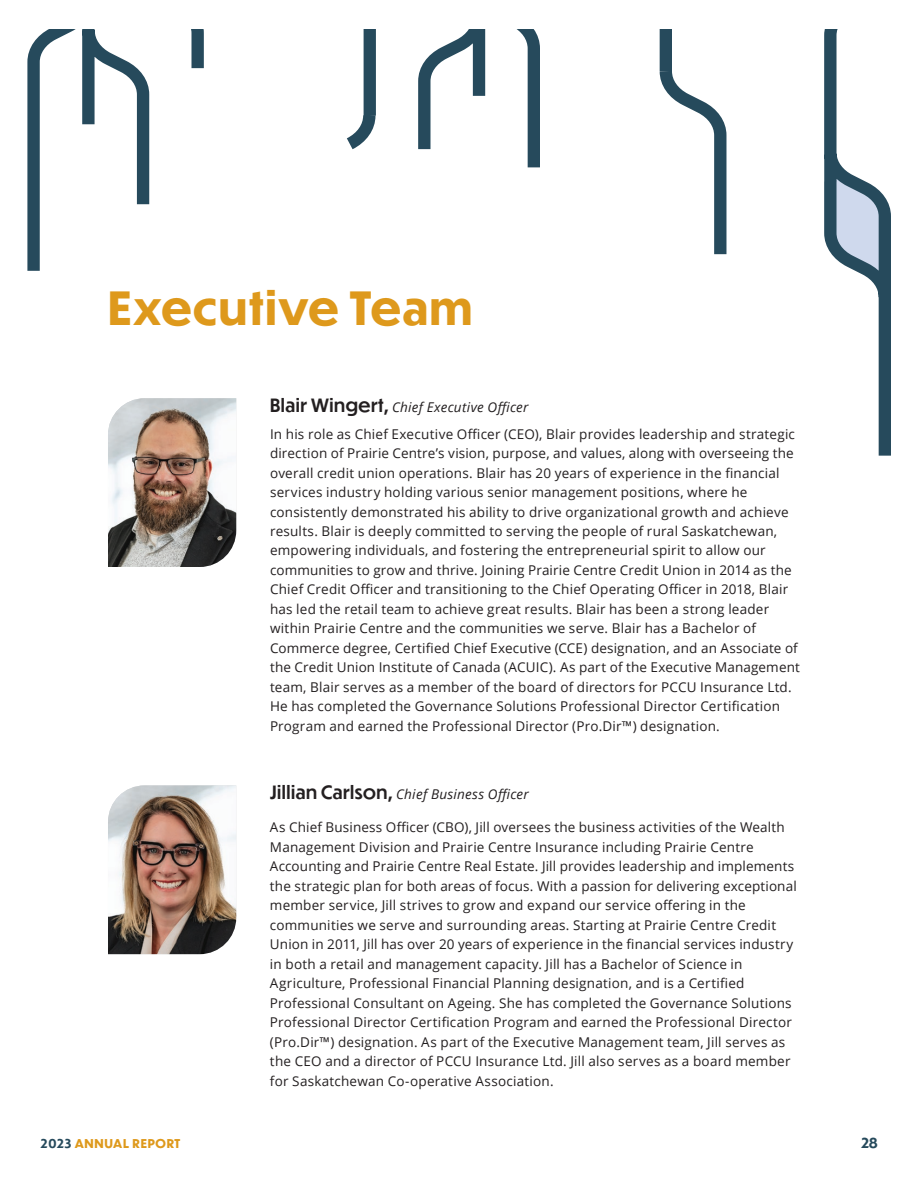
<style>
.page{position:relative;width:918px;height:1188px;background:#fff}
.page>*{position:absolute;margin:0;border:0;box-sizing:border-box;transform-origin:0 0}
.t1{font:700 45px "Dunbar Tall";letter-spacing:.04em;color:#de991c}
.t2{font:13.5px/19.5px "Open Sans";letter-spacing:.015em;color:#231f20}
.t3{font:italic 13.5px "Open Sans";letter-spacing:.02em;color:#231f20}
.t4{font:700 13.5px "Dunbar Tall";color:#264a5c}
.t5{font:700 12px "Dunbar Tall";letter-spacing:.06em;color:#de991c}
.s1{font-family:"Dunbar Tall";font-weight:500;font-size:18px}
.s2{font-style:italic}
.s3{font-family:"Dunbar Tall";font-weight:500;font-style:normal;font-size:18px}
.s4{color:#264a5c}
</style>
<div class="page">
<img style="left:108px;top:398px;width:128px;height:169px">
<img style="left:108px;top:785px;width:128px;height:169px">
<svg style="left:659px;top:29px;width:232px;height:427px"></svg>
<svg style="left:347px;top:29px;width:193px;height:139px"></svg>
<svg style="left:27px;top:29px;width:177px;height:242px"></svg>
<h1 class="t1" style="left:108px;top:275px;width:366px">Executive Team</h1>
<p class="t2" style="left:270px;top:394px;width:527px;line-height:26.2px"><span class="s1">Blair Wingert,</span> <span class="s2">Chief Executive Officer<br></span>In his role as Chief Executive Officer (CEO), Blair provides leadership and strategic</p>
<p class="t2" style="left:270px;top:443px;width:531px">direction of Prairie Centre’s vision, purpose, and values, along with overseeing the overall credit union operations. Blair has 20 years of experience in the financial services industry holding various senior management positions, where he consistently demonstrated his ability to drive organizational growth and achieve results. Blair is deeply committed to serving the people of rural Saskatchewan, empowering individuals, and fostering the entrepreneurial spirit to allow our communities to grow and thrive. Joining Prairie Centre Credit Union in 2014 as the Chief Credit Officer and transitioning to the Chief Operating Officer in 2018, Blair has led the retail team to achieve great results. Blair has been a strong leader within Prairie Centre and the communities we serve. Blair has a Bachelor of Commerce degree, Certified Chief Executive (CCE) designation, and an Associate of the Credit Union Institute of Canada (ACUIC). As part of the Executive Management team, Blair serves as a member of the board of directors for PCCU Insurance Ltd.<br>He has completed the Governance Solutions Professional Director Certification Program and earned the Professional Director (Pro.Dir™) designation.</p>
<p class="t3" style="left:270px;top:785px;width:260px"><span class="s3">Jillian Carlson,</span> Chief Business Officer</p>
<p class="t2" style="left:270px;top:817px;width:528px">As Chief Business Officer (CBO), Jill oversees the business activities of the Wealth Management Division and Prairie Centre Insurance including Prairie Centre Accounting and Prairie Centre Real Estate. Jill provides leadership and implements the strategic plan for both areas of focus. With a passion for delivering exceptional member service, Jill strives to grow and expand our service offering in the communities we serve and surrounding areas. Starting at Prairie Centre Credit Union in 2011, Jill has over 20 years of experience in the financial services industry in both a retail and management capacity. Jill has a Bachelor of Science in Agriculture, Professional Financial Planning designation, and is a Certified Professional Consultant on Ageing. She has completed the Governance Solutions Professional Director Certification Program and earned the Professional Director (Pro.Dir™) designation. As part of the Executive Management team, Jill serves as the CEO and a director of PCCU Insurance Ltd. Jill also serves as a board member for Saskatchewan Co-operative Association.</p>
<p class="t5" style="left:40px;top:1134px;width:141px"><span class="s4">2023</span> ANNUAL REPORT</p>
<p class="t4" style="left:861px;top:1133px;width:18px">28</p>
</div>
